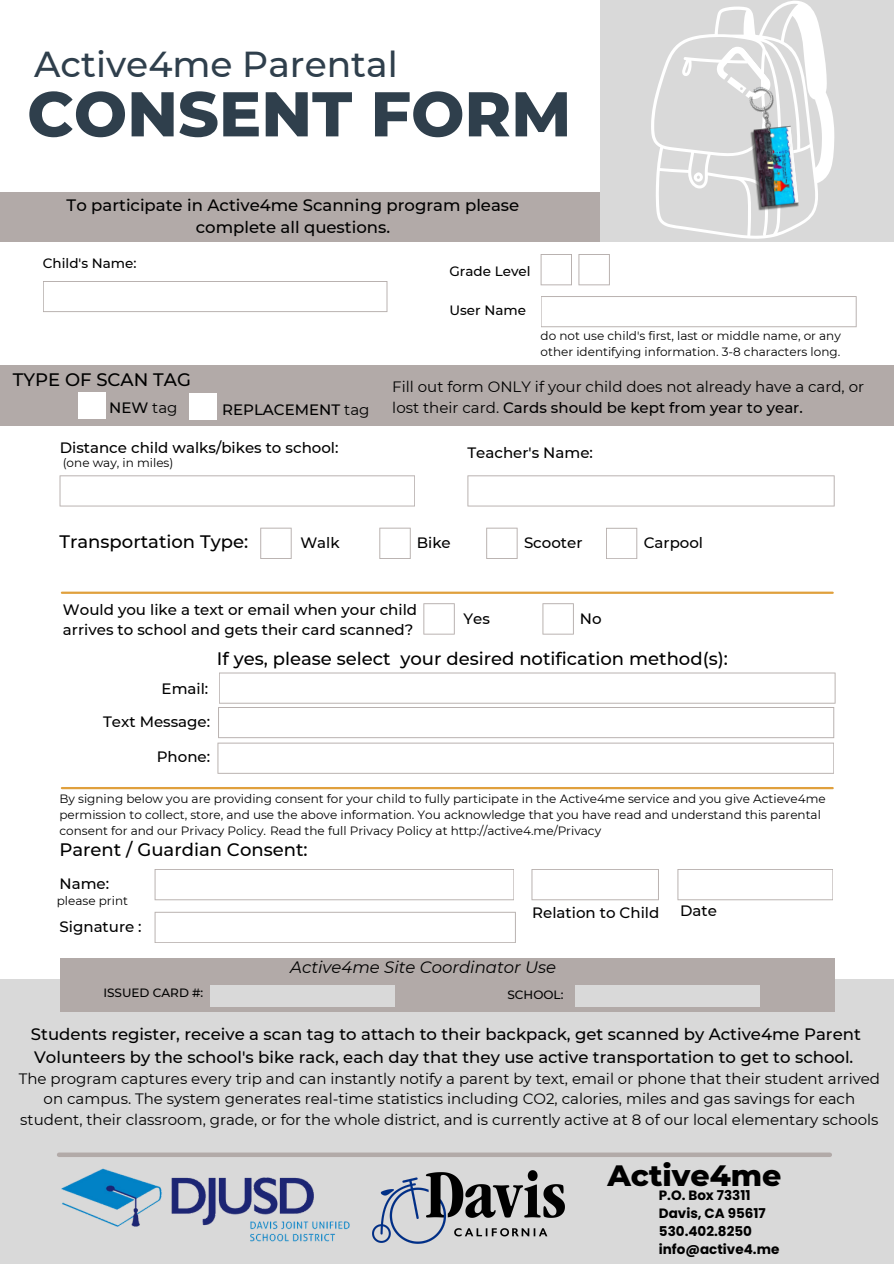
<style>
.page{position:relative;width:894px;height:1264px;background:#fff}
.page>*{position:absolute;margin:0;border:0;box-sizing:border-box;transform-origin:0 0}
.t1{font:800 63px "Montserrat";color:#2f3f4c}
.t2{font:500 36px "Montserrat";color:#2f3f4c}
.t3{font:800 30px "Montserrat";color:#000}
.t4{font:500 18px "Montserrat";color:#000}
.t5{font:500 16.5px/22.5px "Montserrat";color:#000;text-align:center}
.t6{font:italic 16.5px "Montserrat";color:#000}
.t7{font:15px/20.2px "Montserrat";color:#000}
.t8{font:500 15px/20.2px "Montserrat";color:#000}
.t9{font:700 13.5px "Poppins";color:#000}
.t10{font:500 13.5px "Montserrat";color:#000}
.t11{font:12px/16px "Montserrat";color:#000}
.t12{font:500 12px "Montserrat";color:#000}
.s1{font-weight:400}
.s2{font-weight:500}
</style>
<div class="page">
<div style="left:599px;top:0;width:294px;height:241px;background:#d9d9d9"></div>
<div style="left:0;top:192px;width:599px;height:49px;background:#b2aaa8"></div>
<div style="left:0;top:365px;width:893px;height:61px;background:#b2aaa8"></div>
<div style="left:0;top:979px;width:893px;height:284px;background:#d9d9d9"></div>
<div style="left:60px;top:958px;width:774px;height:53px;background:#b2aaa8"></div>
<div style="left:78px;top:392px;width:27px;height:26px;background:#fff"></div>
<div style="left:189px;top:393px;width:28px;height:26px;background:#fff"></div>
<hr style="left:62px;top:591px;width:770px;height:3px;background:#e0a03d">
<svg style="left:59px;top:1152px;width:770px;height:4px;background:#b7b0ae"></svg>
<svg style="left:43px;top:281px;width:344px;height:31px"></svg>
<svg style="left:540px;top:254px;width:31px;height:31px"></svg>
<svg style="left:578px;top:254px;width:31px;height:31px"></svg>
<svg style="left:60px;top:475px;width:355px;height:31px"></svg>
<svg style="left:467px;top:475px;width:367px;height:31px"></svg>
<svg style="left:260px;top:527px;width:31px;height:32px"></svg>
<svg style="left:379px;top:527px;width:31px;height:32px"></svg>
<svg style="left:486px;top:527px;width:31px;height:32px"></svg>
<svg style="left:154px;top:869px;width:360px;height:31px"></svg>
<svg style="left:154px;top:911px;width:361px;height:32px"></svg>
<svg style="left:531px;top:869px;width:127px;height:31px"></svg>
<svg style="left:677px;top:869px;width:156px;height:31px"></svg>
<hr style="left:62px;top:787px;width:770px;height:2px;background:#e0a03d">
<svg style="left:541px;top:296px;width:315px;height:31px"></svg>
<svg style="left:606px;top:528px;width:31px;height:31px"></svg>
<svg style="left:423px;top:603px;width:31px;height:31px"></svg>
<svg style="left:542px;top:603px;width:31px;height:31px"></svg>
<div style="left:210px;top:984px;width:185px;height:22px;background:#d9d9d9"></div>
<div style="left:575px;top:984px;width:184px;height:22px;background:#d9d9d9"></div>
<svg style="left:651px;top:0;width:183px;height:239px"></svg>
<img style="left:737px;top:84px;width:51px;height:52px">
<svg style="left:217px;top:672px;width:618px;height:101px"></svg>
<img style="left:350px;top:1152px;width:236px;height:92px">
<img style="left:61px;top:1157px;width:298px;height:87px">
<p class="t2" style="left:34px;top:42px;width:365px">Active4me Parental</p>
<p class="t1" style="left:27px;top:75px;width:545px">CONSENT FORM</p>
<p class="t5" style="left:67px;top:193px;width:454px">To participate in Active4me Scanning program please complete all questions.</p>
<p class="t10" style="left:43px;top:255px;width:95px">Child's Name:</p>
<p class="t4" style="left:13px;top:368px;width:179px">TYPE OF SCAN TAG</p>
<p class="t8" style="left:109px;top:398px;width:70px">NEW <span class="s1">tag</span></p>
<p class="t8" style="left:222px;top:400px;width:149px">REPLACEMENT <span class="s1">tag</span></p>
<p class="t10" style="left:449px;top:263px;width:83px">Grade Level</p>
<p class="t10" style="left:449px;top:302px;width:78px">User Name</p>
<p class="t11" style="left:540px;top:327px;width:302px">do not use child's first, last or middle name, or any other identifying information. 3-8 characters long.</p>
<p class="t7" style="left:392px;top:377px;width:473px">Fill out form ONLY if your child does not already have a card, or lost their card. <span class="s2">Cards should be kept from year to year.</span></p>
<p class="t8" style="left:60px;top:438px;width:280px">Distance child walks/bikes to school:</p>
<p class="t8" style="left:467px;top:442px;width:127px">Teacher's Name:</p>
<p class="t11" style="left:63px;top:455px;width:112px">(one way, in miles)</p>
<p class="t4" style="left:60px;top:530px;width:190px">Transportation Type:</p>
<p class="t8" style="left:300px;top:532px;width:41px">Walk</p>
<p class="t8" style="left:416px;top:532px;width:35px">Bike</p>
<p class="t8" style="left:524px;top:532px;width:60px">Scooter</p>
<p class="t8" style="left:643px;top:532px;width:61px">Carpool</p>
<p class="t8" style="left:63px;top:599px;width:355px">Would you like a text or email when your child arrives to school and gets their card scanned?</p>
<p class="t8" style="left:463px;top:608px;width:28px">Yes</p>
<p class="t8" style="left:579px;top:608px;width:23px">No</p>
<p class="t4" style="left:217px;top:647px;width:512px">If yes, please select your desired notification method(s):</p>
<p class="t8" style="left:161px;top:678px;width:48px">Email:</p>
<p class="t8" style="left:103px;top:711px;width:108px">Text Message:</p>
<p class="t8" style="left:157px;top:746px;width:55px">Phone:</p>
<p class="t11" style="left:59px;top:790px;width:767px">By signing below you are providing consent for your child to fully participate in the Active4me service and you give Actieve4me permission to collect, store, and use the above information. You acknowledge that you have read and understand this parental consent for and our Privacy Policy. Read the full Privacy Policy at http://active4.me/Privacy</p>
<p class="t4" style="left:59px;top:838px;width:250px">Parent / Guardian Consent:</p>
<p class="t8" style="left:60px;top:873px;width:51px">Name:</p>
<p class="t8" style="left:60px;top:916px;width:84px">Signature :</p>
<p class="t11" style="left:57px;top:893px;width:73px">please print</p>
<p class="t8" style="left:532px;top:902px;width:128px">Relation to Child</p>
<p class="t8" style="left:680px;top:900px;width:38px">Date</p>
<p class="t12" style="left:103px;top:985px;width:101px">ISSUED CARD #:</p>
<p class="t6" style="left:290px;top:957px;width:267px">Active4me Site Coordinator Use</p>
<p class="t12" style="left:507px;top:987px;width:57px">SCHOOL:</p>
<p class="t5" style="left:31px;top:1022px;width:831px;text-align:left">Students register, receive a scan tag to attach to their backpack, get scanned by Active4me Parent<br>Volunteers by the school's bike rack, each day that they use active transportation to get to school.</p>
<p class="t7" style="left:19px;top:1068px;width:862px;text-align:center">The program captures every trip and can instantly notify a parent by text, email or phone that their student arrived on campus. The system generates real-time statistics including CO2, calories, miles and gas savings for each student, their classroom, grade, or for the whole district, and is currently active at 8 of our local elementary schools</p>
<p class="t3" style="left:607px;top:1156px;width:176px">Active4me</p>
<p class="t9" style="left:658px;top:1185px;width:93px">P.O. Box 73311</p>
<p class="t9" style="left:658px;top:1203px;width:108px">Davis, CA 95617</p>
<p class="t9" style="left:658px;top:1221px;width:95px">530.402.8250</p>
<p class="t9" style="left:658px;top:1239px;width:122px">info@active4.me</p>
</div>
